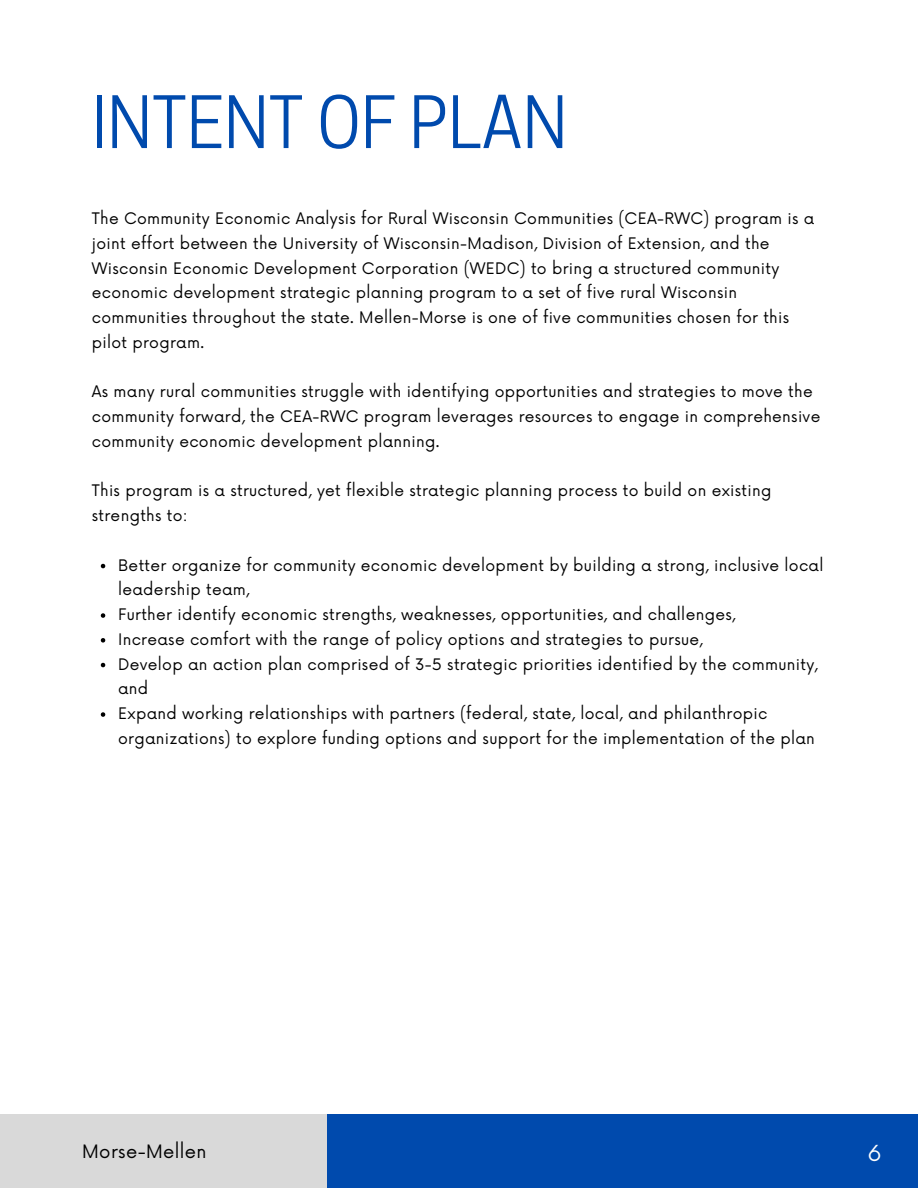
<style>
.page{position:relative;width:918px;height:1188px;background:#fff}
.page>*{position:absolute;margin:0;border:0;box-sizing:border-box;transform-origin:0 0}
.t1{font:67.8px "Cooper Hewitt";color:#004aad}
.t2{font:21.45px "Now";color:#fff}
.t3{font:18px "Now";letter-spacing:.02em;color:#000}
.t4{font:15.45px/24.8px "Now";letter-spacing:.02em;color:#000}
</style>
<div class="page">
<svg style="left:101px;top:564px;width:4px;height:4px"></svg>
<svg style="left:101px;top:613px;width:4px;height:5px"></svg>
<svg style="left:101px;top:638px;width:4px;height:5px"></svg>
<svg style="left:101px;top:663px;width:4px;height:4px"></svg>
<svg style="left:101px;top:712px;width:4px;height:5px"></svg>
<div style="left:0;top:1114px;width:327px;height:74px;background:#d9d9d9"></div>
<div style="left:327px;top:1114px;width:591px;height:74px;background:#004aad"></div>
<h1 class="t1" style="left:92px;top:97px;width:477px">INTENT OF PLAN</h1>
<p class="t4" style="left:92px;top:207px;width:724px">The Community Economic Analysis for Rural Wisconsin Communities (CEA-RWC) program is a joint effort between the University of Wisconsin-Madison, Division of Extension, and the Wisconsin Economic Development Corporation (WEDC) to bring a structured community economic development strategic planning program to a set of five rural Wisconsin communities throughout the state. Mellen-Morse is one of five communities chosen for this pilot program.</p>
<p class="t4" style="left:92px;top:380px;width:730px">As many rural communities struggle with identifying opportunities and strategies to move the community forward, the CEA-RWC program leverages resources to engage in comprehensive community economic development planning.</p>
<p class="t4" style="left:92px;top:479px;width:681px">This program is a structured, yet flexible strategic planning process to build on existing strengths to:</p>
<p class="t4" style="left:118px;top:553px;width:707px">Better organize for community economic development by building a strong, inclusive local leadership team,</p>
<p class="t4" style="left:118px;top:603px;width:619px">Further identify economic strengths, weaknesses, opportunities, and challenges,</p>
<p class="t4" style="left:118px;top:628px;width:586px">Increase comfort with the range of policy options and strategies to pursue,</p>
<p class="t4" style="left:118px;top:652px;width:701px">Develop an action plan comprised of 3-5 strategic priorities identified by the community, and</p>
<p class="t4" style="left:118px;top:702px;width:698px">Expand working relationships with partners (federal, state, local, and philanthropic organizations) to explore funding options and support for the implementation of the plan</p>
<p class="t3" style="left:82px;top:1141px;width:126px">Morse-Mellen</p>
<h2 class="t2" style="left:867px;top:1142px;width:16px">6</h2>
</div>
